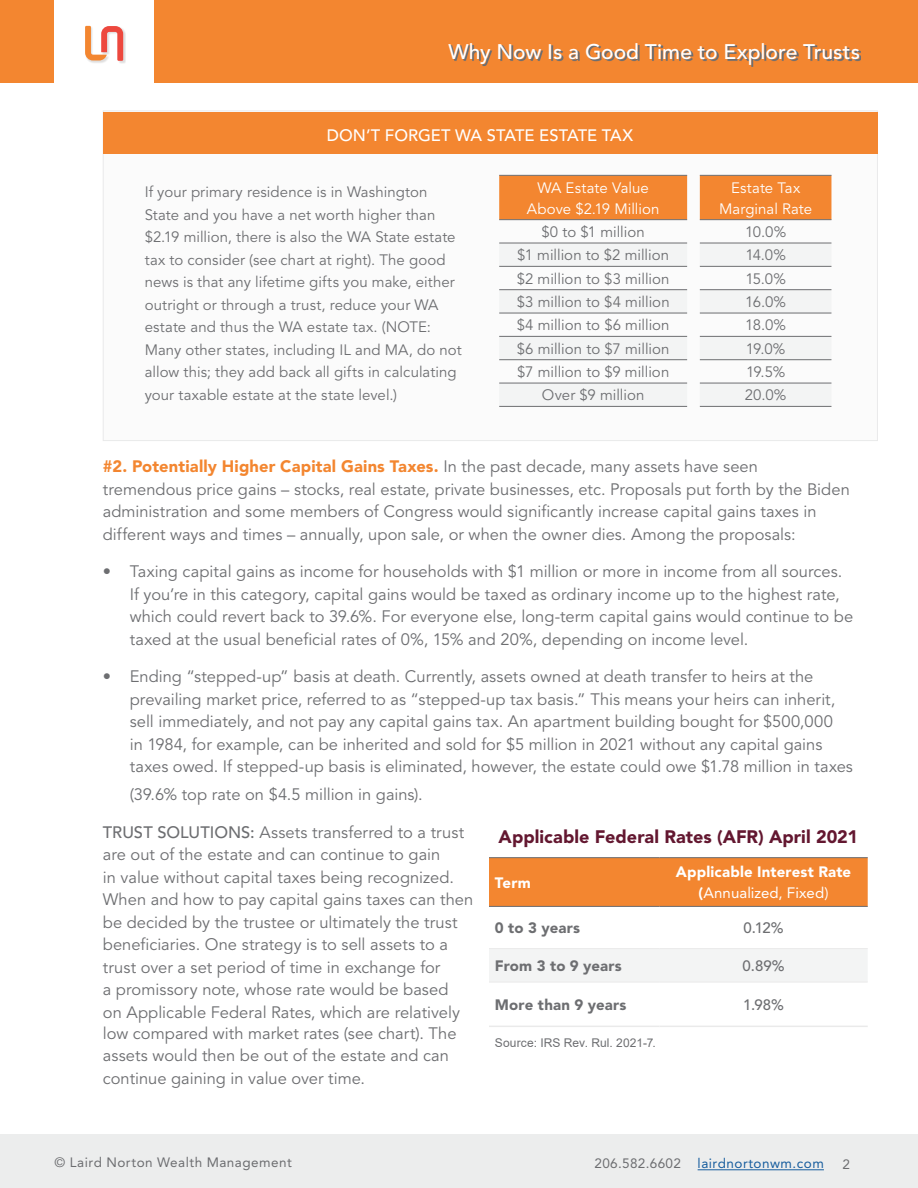
<style>
.page{position:relative;width:918px;height:1188px;background:#fff}
.page>*{position:absolute;margin:0;border:0;box-sizing:border-box;transform-origin:0 0}
.t1{font:500 21px "Avenir LT Std";color:#fff}
.t2{font:900 18px "Avenir LT Std";color:#631730}
.t3{font:16.5px/22.4px "Avenir LT Std";color:#6d6e71}
.t4{font:500 16.5px "Avenir LT Std";color:#fff}
.t5{font:15px/22.5px "Avenir LT Std";letter-spacing:.005em;color:#6d6e71}
.t6{font:15px/21px "Avenir LT Std";color:#fff;text-align:center}
.t7{font:900 15px/21px "Avenir LT Std";letter-spacing:.01em;color:#fff;text-align:center}
.t8{font:900 15px "Avenir LT Std";letter-spacing:.01em;color:#6d6e71}
.t9{font:500 15px "Avenir LT Std";color:#6d6e71}
.t10{font:13.5px "Avenir LT Std";letter-spacing:.035em;color:#6c6d70}
.t11{font:13.5px "Avenir LT Std";letter-spacing:.035em;color:#175d9e}
.t12{font:12px "Arial";letter-spacing:.01em;color:#6d6e71}
.s1{font-weight:900;color:#f38630}
.s2{font-weight:500}
.s3{font-weight:400}
.s4{color:#6c6d70}
</style>
<div class="page">
<div style="left:85px;top:26px;width:41px;height:38px;background:#231f20;opacity:.15"></div>
<svg style="left:85px;top:26px;width:38px;height:35px"></svg>
<div style="left:0;top:0;width:54px;height:83px;background:#f38630"></div>
<div style="left:154px;top:0;width:764px;height:83px;background:#f38630"></div>
<svg style="left:450px;top:45px;width:411px;height:22px"></svg>
<div style="left:0;top:1134px;width:918px;height:54px;background:#eceded"></div>
<div style="left:103px;top:111px;width:774px;height:330px;background:#fbfbfb"></div>
<div style="left:103px;top:112px;width:775px;height:42px;background:#f38630"></div>
<div style="left:499px;top:175px;width:332px;height:45px;background:#f38630"></div>
<svg style="left:499px;top:243px;width:332px;height:163px"></svg>
<hr style="left:700px;top:219px;width:131px;height:1px;background:#6d6e71">
<hr style="left:499px;top:219px;width:188px;height:1px;background:#6d6e71">
<hr style="left:499px;top:406px;width:188px;height:1px;background:#6d6e71">
<hr style="left:700px;top:406px;width:131px;height:1px;background:#6d6e71">
<hr style="left:499px;top:175px;width:188px;height:1px;background:#6d6e71">
<hr style="left:700px;top:175px;width:131px;height:1px;background:#6d6e71">
<hr style="left:499px;top:243px;width:188px;height:1px;background:#6d6e71">
<hr style="left:700px;top:243px;width:131px;height:1px;background:#6d6e71">
<hr style="left:499px;top:266px;width:188px;height:1px;background:#6d6e71">
<hr style="left:700px;top:266px;width:131px;height:1px;background:#6d6e71">
<hr style="left:499px;top:383px;width:188px;height:1px;background:#6d6e71">
<hr style="left:700px;top:383px;width:131px;height:1px;background:#6d6e71">
<hr style="left:499px;top:289px;width:188px;height:1px;background:#6d6e71">
<hr style="left:700px;top:289px;width:131px;height:1px;background:#6d6e71">
<hr style="left:499px;top:313px;width:188px;height:1px;background:#6d6e71">
<hr style="left:700px;top:313px;width:131px;height:1px;background:#6d6e71">
<hr style="left:499px;top:336px;width:188px;height:1px;background:#6d6e71">
<hr style="left:700px;top:336px;width:131px;height:1px;background:#6d6e71">
<hr style="left:499px;top:359px;width:188px;height:1px;background:#6d6e71">
<hr style="left:700px;top:359px;width:131px;height:1px;background:#6d6e71">
<div style="left:489px;top:858px;width:379px;height:48px;background:#f38630"></div>
<div style="left:489px;top:949px;width:379px;height:33px;background:#f3f4f4"></div>
<hr style="left:659px;top:906px;width:209px;height:1px;background:#6d6e71">
<hr style="left:489px;top:906px;width:170px;height:1px;background:#6d6e71">
<hr style="left:489px;top:857px;width:170px;height:1px;background:#6d6e71">
<hr style="left:659px;top:857px;width:209px;height:1px;background:#6d6e71">
<hr style="left:489px;top:1026px;width:170px;height:1px;background:#eaeaea">
<hr style="left:659px;top:1026px;width:209px;height:1px;background:#eaeaea">
<hr style="left:489px;top:948px;width:170px;height:1px;background:#eaeaea">
<hr style="left:659px;top:948px;width:209px;height:1px;background:#eaeaea">
<hr style="left:489px;top:982px;width:170px;height:1px;background:#eaeaea">
<hr style="left:659px;top:982px;width:209px;height:1px;background:#eaeaea">
<hr style="left:698px;top:1169px;width:126px;height:1px;background:#175d9e">
<p class="t1" style="left:448px;top:40px;width:413px">Why Now Is a Good Time to Explore Trusts</p>
<p class="t4" style="left:327px;top:125px;width:308px">DON’T FORGET WA STATE ESTATE TAX</p>
<p class="t5" style="left:145px;top:181px;width:319px">If your primary residence is in Washington State and you have a net worth higher than $2.19 million, there is also the WA State estate tax to consider (see chart at right). The good news is that any lifetime gifts you make, either outright or through a trust, reduce your WA estate and thus the WA estate tax. (NOTE:<br>Many other states, including IL and MA, do not allow this; they add back all gifts in calculating your taxable estate at the state level.)</p>
<p class="t6" style="left:527px;top:177px;width:134px">WA Estate Value<br>Above $2.19 Million</p>
<p class="t6" style="left:719px;top:177px;width:94px">Estate Tax<br>Marginal Rate</p>
<p class="t5" style="left:542px;top:221px;width:105px">$0 to $1 million</p>
<p class="t5" style="left:745px;top:221px;width:43px">10.0%</p>
<p class="t5" style="left:517px;top:244px;width:153px">$1 million to $2 million</p>
<p class="t5" style="left:745px;top:244px;width:42px">14.0%</p>
<p class="t5" style="left:517px;top:268px;width:154px">$2 million to $3 million</p>
<p class="t5" style="left:745px;top:268px;width:42px">15.0%</p>
<p class="t5" style="left:517px;top:291px;width:154px">$3 million to $4 million</p>
<p class="t5" style="left:745px;top:291px;width:42px">16.0%</p>
<p class="t5" style="left:517px;top:314px;width:154px">$4 million to $6 million</p>
<p class="t5" style="left:745px;top:314px;width:42px">18.0%</p>
<p class="t5" style="left:517px;top:338px;width:154px">$6 million to $7 million</p>
<p class="t5" style="left:746px;top:338px;width:41px">19.0%</p>
<p class="t5" style="left:517px;top:361px;width:154px">$7 million to $9 million</p>
<p class="t5" style="left:746px;top:361px;width:41px">19.5%</p>
<p class="t5" style="left:542px;top:384px;width:104px">Over $9 million</p>
<p class="t5" style="left:745px;top:384px;width:43px">20.0%</p>
<p class="t3" style="left:103px;top:456px;width:749px"><span class="s1">#2. Potentially Higher Capital Gains Taxes.</span> In the past decade, many assets have seen tremendous price gains – stocks, real estate, private businesses, etc. Proposals put forth by the Biden administration and some members of Congress would significantly increase capital gains taxes in different ways and times – annually, upon sale, or when the owner dies. Among the proposals:</p>
<p class="t3" style="left:130px;top:561px;width:725px;text-indent:-27px">• Taxing capital gains as income for households with $1 million or more in income from all sources.<br>If you’re in this category, capital gains would be taxed as ordinary income up to the highest rate, which could revert back to 39.6%. For everyone else, long-term capital gains would continue to be taxed at the usual beneficial rates of 0%, 15% and 20%, depending on income level.</p>
<p class="t3" style="left:130px;top:666px;width:725px;text-indent:-27px">• Ending “stepped-up” basis at death. Currently, assets owned at death transfer to heirs at the prevailing market price, referred to as “stepped-up tax basis.” This means your heirs can inherit, sell immediately, and not pay any capital gains tax. An apartment building bought for $500,000<br>in 1984, for example, can be inherited and sold for $5 million in 2021 without any capital gains taxes owed. If stepped-up basis is eliminated, however, the estate could owe $1.78 million in taxes</p>
<p class="t3" style="left:130px;top:784px;width:294px">(39.6% top rate on $4.5 million in gains).</p>
<p class="t3" style="left:103px;top:821px;width:372px"><span class="s2">TRUST SOLUTIONS:</span> Assets transferred to a trust are out of the estate and can continue to gain<br>in value without capital taxes being recognized.<br>When and how to pay capital gains taxes can then be decided by the trustee or ultimately the trust beneficiaries. One strategy is to sell assets to a trust over a set period of time in exchange for<br>a promissory note, whose rate would be based<br>on Applicable Federal Rates, which are relatively low compared with market rates (see chart). The assets would then be out of the estate and can continue gaining in value over time.</p>
<p class="t2" style="left:499px;top:826px;width:361px">Applicable Federal Rates (AFR) April 2021</p>
<p class="t7" style="left:495px;top:872px;width:37px">Term</p>
<p class="t7" style="left:676px;top:861px;width:177px">Applicable Interest Rate (<span class="s3">Annualized, Fixed)</span></p>
<p class="t8" style="left:495px;top:919px;width:87px">0 to 3 years</p>
<p class="t9" style="left:743px;top:919px;width:42px">0.12%</p>
<p class="t8" style="left:495px;top:957px;width:128px">From 3 to 9 years</p>
<p class="t9" style="left:742px;top:957px;width:44px">0.89%</p>
<p class="t8" style="left:495px;top:996px;width:133px">More than 9 years</p>
<p class="t9" style="left:743px;top:996px;width:42px">1.98%</p>
<p class="t12" style="left:495px;top:1034px;width:162px">Source: IRS Rev. Rul. 2021-7.</p>
<p class="t10" style="left:55px;top:1155px;width:239px">© Laird Norton Wealth Management</p>
<p class="t11" style="left:595px;top:1155px;width:231px"><span class="s4">206.582.6602</span> lairdnortonwm.com</p>
<p class="t10" style="left:843px;top:1157px;width:9px">2</p>
</div>
